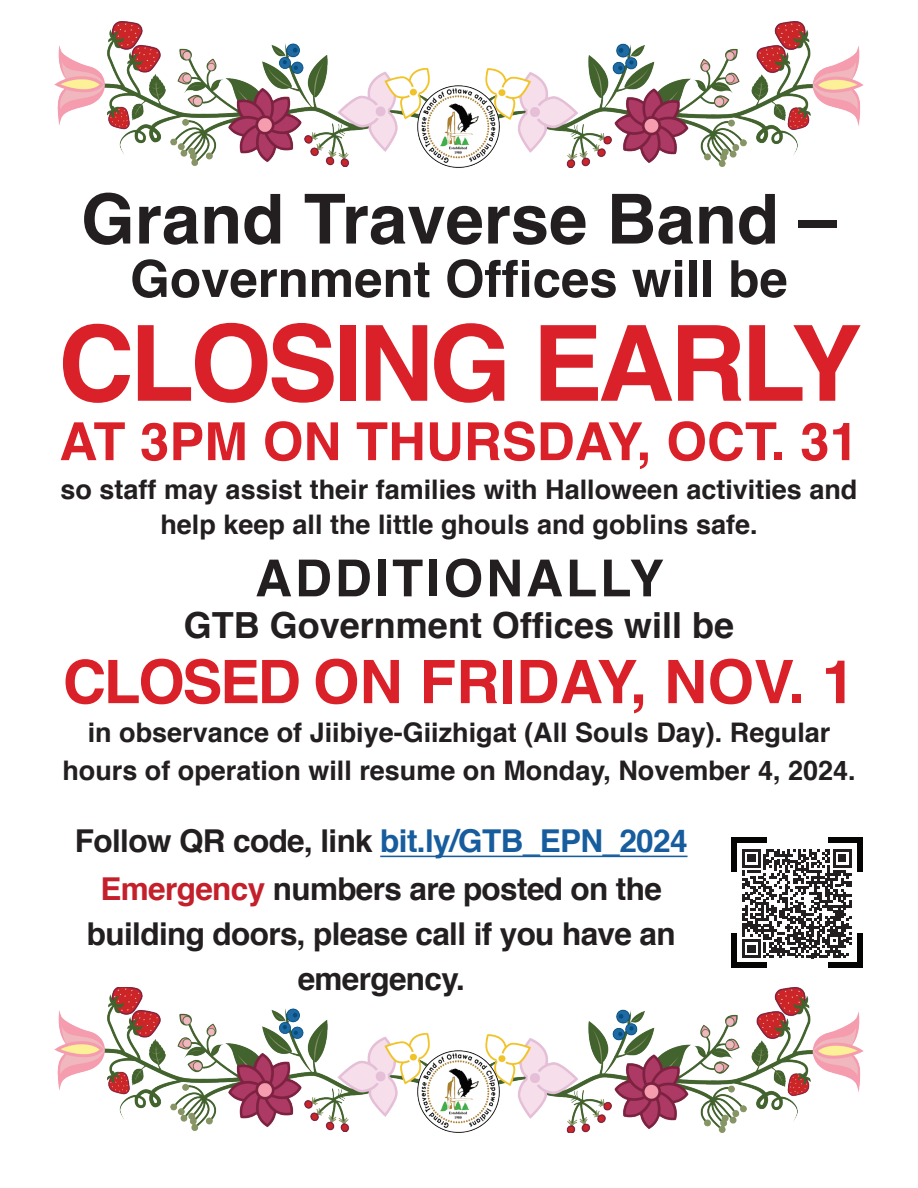
<style>
.page{position:relative;width:918px;height:1188px;background:#fff}
.page>*{position:absolute;margin:0;border:0;box-sizing:border-box;transform-origin:0 0}
.t1{font:700 105px "Helvetica";letter-spacing:-.04em;color:#da2028}
.t2{font:700 69px "Helvetica";color:#231f20}
.t3{font:700 60px "Helvetica";color:#da2028}
.t4{font:700 52.5px "Helvetica";color:#da2028}
.t5{font:700 51px "Helvetica";color:#231f20}
.t6{font:700 51px "Helvetica";letter-spacing:.06em;color:#231f20}
.t7{font:700 36px "Helvetica";color:#231f20}
.t8{font:700 31.5px/48px "Helvetica";letter-spacing:-.02em;color:#231f20;text-align:center}
.t9{font:700 27px/35.4px "Helvetica";color:#231f20;text-align:center}
.s1{color:#175d9e}
.s2{color:#c4202c}
</style>
<div class="page">
<img style="left:54px;top:22px;width:810px;height:145px">
<img style="left:416px;top:84px;width:84px;height:84px">
<img style="left:54px;top:987px;width:810px;height:146px">
<img style="left:416px;top:1050px;width:84px;height:83px">
<hr style="left:380px;top:856px;width:308px;height:1px;background:#175d9e">
<svg style="left:742px;top:849px;width:109px;height:109px"></svg>
<div style="left:732px;top:963px;width:34px;height:5px;background:#040503"></div>
<div style="left:732px;top:934px;width:5px;height:34px;background:#040503"></div>
<div style="left:857px;top:934px;width:5px;height:34px;background:#040503"></div>
<div style="left:828px;top:963px;width:34px;height:5px;background:#040503"></div>
<div style="left:828px;top:837px;width:34px;height:6px;background:#040503"></div>
<div style="left:857px;top:837px;width:5px;height:35px;background:#040503"></div>
<div style="left:732px;top:837px;width:5px;height:35px;background:#040503"></div>
<div style="left:732px;top:837px;width:34px;height:6px;background:#040503"></div>
<h2 class="t2" style="left:81px;top:164px;width:757px">Grand Traverse Band –</h2>
<h3 class="t5" style="left:130px;top:238px;width:659px">Government Offices will be</h3>
<h1 class="t1" style="left:58px;top:279px;width:805px">CLOSING EARLY</h1>
<h3 class="t4" style="left:59px;top:399px;width:801px">AT 3PM ON THURSDAY, OCT. 31</h3>
<p class="t9" style="left:61px;top:472px;width:798px">so staff may assist their families with Halloween activities and help keep all the little ghouls and goblins safe.</p>
<h3 class="t6" style="left:255px;top:537px;width:410px">ADDITIONALLY</h3>
<h3 class="t7" style="left:184px;top:597px;width:552px">GTB Government Offices will be</h3>
<h3 class="t3" style="left:63px;top:634px;width:794px">CLOSED ON FRIDAY, NOV. 1</h3>
<p class="t9" style="left:62px;top:713px;width:795px;line-height:38.4px">in observance of Jiibiye-Giizhigat (All Souls Day). Regular hours of operation will resume on Monday, November 4, 2024.</p>
<p class="t8" style="left:75px;top:818px;width:614px">Follow QR code, link <span class="s1">bit.ly/GTB_EPN_2024<br></span><span class="s2">Emergency</span> numbers are posted on the</p>
<p class="t8" style="left:87px;top:912px;width:590px;line-height:45px">building doors, please call if you have an emergency.</p>
</div>
